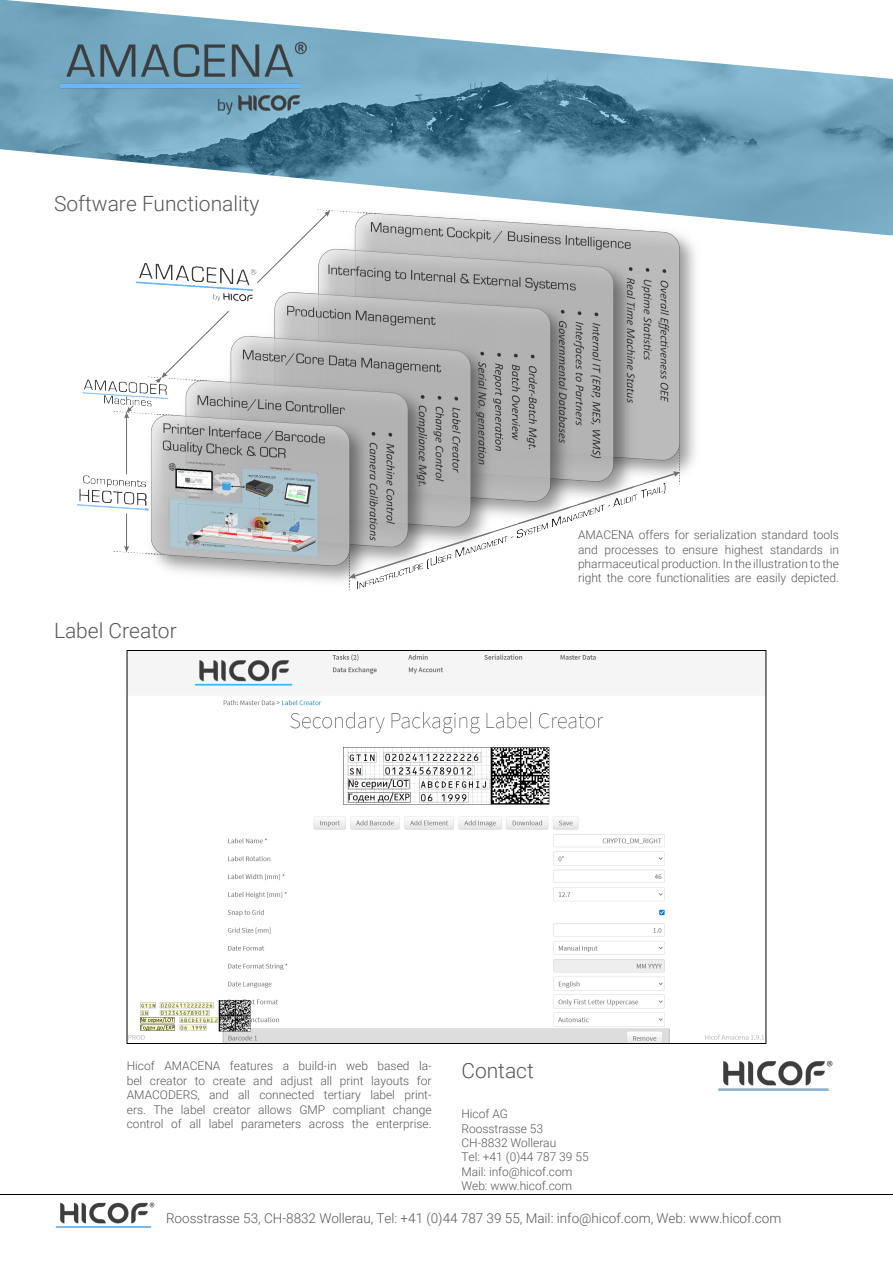
<style>
.page{position:relative;width:893px;height:1263px;background:#fff}
.page>*{position:absolute;margin:0;border:0;box-sizing:border-box;transform-origin:0 0}
.t1{font:300 21px "Roboto";color:#57585a}
.t2{font:300 13.5px "Roboto";color:#57585a}
.t3{font:300 12px/14.4px "Roboto";color:#57585a;text-align:justify}
</style>
<div class="page">
<img style="left:55px;top:1202px;width:100px;height:26px">
<img style="left:718px;top:1060px;width:115px;height:31px">
<hr style="left:0;top:1194px;width:893px;height:1px;background:#000001">
<svg style="left:0;top:0;width:893px;height:149px;background:#5e92ab"></svg>
<svg style="left:0;top:149px;width:893px;height:87px"></svg>
<svg style="left:5px;top:0;width:888px;height:79px"></svg>
<img style="left:54px;top:39px;width:254px;height:77px">
<img style="left:129px;top:654px;width:635px;height:388px">
<img style="left:54px;top:173px;width:652px;height:418px">
<p class="t1" style="left:54px;top:189px;width:207px">Software Functionality</p>
<p class="t1" style="left:54px;top:616px;width:124px">Label Creator</p>
<p class="t3" style="left:578px;top:527px;width:262px">AMACENA offers for serialization standard tools and processes to ensure highest standards in pharmaceutical production. In the illustration to the right the core functionalities are easily depicted.</p>
<p class="t3" style="left:127px;top:1058px;width:306px">Hicof AMACENA features a build-in web based la&shy;bel creator to create and adjust all print layouts for AMACODERS, and all connected tertiary label print&shy;ers. The label creator allows GMP compliant change control of all label parameters across the enterprise.</p>
<p class="t1" style="left:461px;top:1056px;width:74px">Contact</p>
<p class="t3" style="left:461px;top:1106px;width:48px">Hicof AG</p>
<p class="t3" style="left:461px;top:1121px;width:83px">Roosstrasse 53</p>
<p class="t3" style="left:461px;top:1135px;width:96px">CH-8832 Wollerau</p>
<p class="t3" style="left:461px;top:1149px;width:129px">Tel: +41 (0)44 787 39 55</p>
<p class="t3" style="left:461px;top:1164px;width:113px">Mail: info@hicof.com</p>
<p class="t3" style="left:461px;top:1178px;width:112px">Web: www.hicof.com</p>
<p class="t2" style="left:166px;top:1209px;width:617px">Roosstrasse 53, CH-8832 Wollerau, Tel: +41 (0)44 787 39 55, Mail: info@hicof.com, Web: www.hicof.com</p>
</div>
